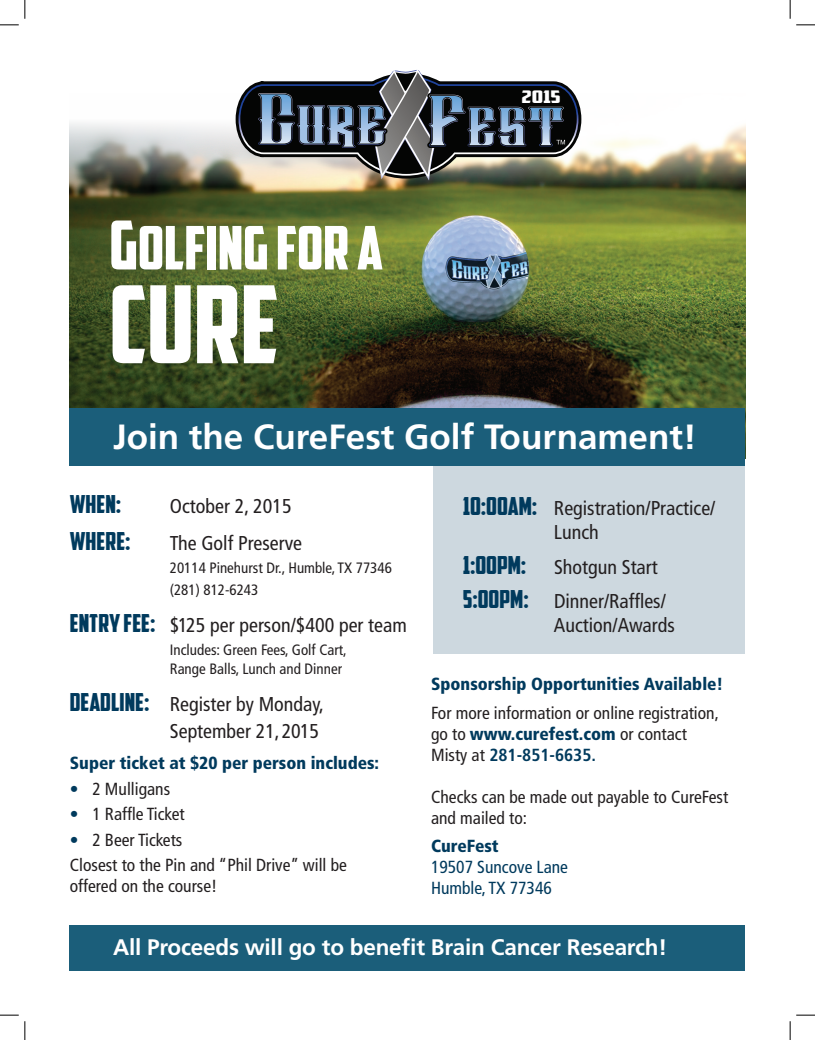
<style>
.page{position:relative;width:815px;height:1040px;background:#fff}
.page>*{position:absolute;margin:0;border:0;box-sizing:border-box;transform-origin:0 0}
.t1{font:107.5px "American Captain";color:#fff}
.t2{font:60px "American Captain";color:#fff}
.t3{font:700 35px "Frutiger";color:#fff}
.t4{font:25px "American Captain";color:#003a5d}
.t5{font:700 22.5px "Frutiger";letter-spacing:-.01em;color:#fff}
.t6{font:condensed 20px/24px "Frutiger";color:#231f20}
.t7{font:condensed 17.5px/21px "Frutiger";color:#231f20}
.t8{font:900 condensed 17.5px "Frutiger";color:#003a5d}
.t9{font:condensed 17.5px/21px "Frutiger";color:#003a5d}
.t10{font:17.5px "American Captain";color:#fff;scale:1.5 1}
.t11{font:condensed 15px/22.5px "Frutiger";color:#231f20}
.s1{font-size:67.5px}
.s2{font-family:"American Captain";font-stretch:normal;font-size:25px;color:#003a5d}
.s3{color:#003a5d}
.s4{font-weight:900;color:#003a5d}
.s5{font-weight:700;color:#003a5d}
.s6{font-weight:900}
</style>
<div class="page">
<div style="left:433px;top:457px;width:312px;height:196px;background:#cdd8df"></div>
<img style="left:70px;top:114px;width:675px;height:294px">
<img style="left:240px;top:70px;width:337px;height:111px">
<div style="left:70px;top:408px;width:675px;height:58px;background:#1b5e7a"></div>
<div style="left:70px;top:925px;width:675px;height:45px;background:#1b5e7a"></div>
<svg style="left:0;top:0;width:26px;height:26px"></svg>
<svg style="left:0;top:1014px;width:26px;height:26px"></svg>
<svg style="left:789px;top:0;width:26px;height:26px"></svg>
<svg style="left:789px;top:1014px;width:26px;height:26px"></svg>
<p class="t2" style="left:109px;top:212px;width:275px"><span class="s1">G</span>OLFING FOR A</p>
<p class="t1" style="left:109px;top:260px;width:171px">CURE</p>
<p class="t10" style="left:521px;top:86px;width:28px">2015</p>
<p class="t3" style="left:113px;top:417px;width:585px">Join the CureFest Golf Tournament!</p>
<p class="t4" style="left:70px;top:489px;width:53px">WHEN:</p>
<p class="t6" style="left:170px;top:494px;width:123px">October 2, 2015</p>
<p class="t4" style="left:70px;top:526px;width:62px">WHERE:</p>
<p class="t6" style="left:170px;top:531px;width:134px">The Golf Preserve</p>
<p class="t11" style="left:170px;top:556px;width:223px">20114 Pinehurst Dr., Humble, TX 77346 (281) 812-6243</p>
<p class="t6" style="left:70px;top:613px;width:338px"><span class="s2">ENTRY FEE:</span> $125 per person/$400 per team</p>
<p class="t11" style="left:170px;top:640px;width:178px;line-height:18.8px">Includes: Green Fees, Golf Cart,<br>Range Balls, Lunch and Dinner</p>
<p class="t6" style="left:70px;top:690px;width:255px;line-height:27.5px;text-align:right"><span class="s2">DEADLINE:</span> Register by Monday,<br>September 21, 2015</p>
<p class="t8" style="left:70px;top:753px;width:311px">Super ticket at $20 per person includes:</p>
<p class="t7" style="left:70px;top:778px;width:102px"><span class="s3">•</span> 2 Mulligans</p>
<p class="t7" style="left:70px;top:804px;width:116px"><span class="s3">•</span> 1 Raffle Ticket</p>
<p class="t7" style="left:70px;top:829px;width:114px"><span class="s3">•</span> 2 Beer Tickets</p>
<p class="t7" style="left:70px;top:855px;width:278px">Closest to the Pin and “Phil Drive” will be offered on the course!</p>
<p class="t6" style="left:554px;top:496px;width:163px;text-indent:-91px"><span class="s2">10:00AM:</span> Registration/Practice/<br>Lunch</p>
<p class="t6" style="left:463px;top:555px;width:196px"><span class="s2">1:00PM:</span> Shotgun Start</p>
<p class="t6" style="left:554px;top:589px;width:122px;text-indent:-91px"><span class="s2">5:00PM:</span> Dinner/Raffles/<br>Auction/Awards</p>
<p class="t8" style="left:431px;top:674px;width:294px">Sponsorship Opportunities Available!</p>
<p class="t7" style="left:431px;top:702px;width:289px">For more information or online registration, go to <span class="s4">www.curefest.com</span> or contact<br>Misty at <span class="s5">281-851-6635.</span></p>
<p class="t7" style="left:431px;top:786px;width:299px">Checks can be made out payable to CureFest and mailed to:</p>
<p class="t9" style="left:431px;top:835px;width:138px"><span class="s6">CureFest<br></span>19507 Suncove Lane<br>Humble, TX 77346</p>
<p class="t5" style="left:113px;top:934px;width:555px">All Proceeds will go to benefit Brain Cancer Research!</p>
</div>
